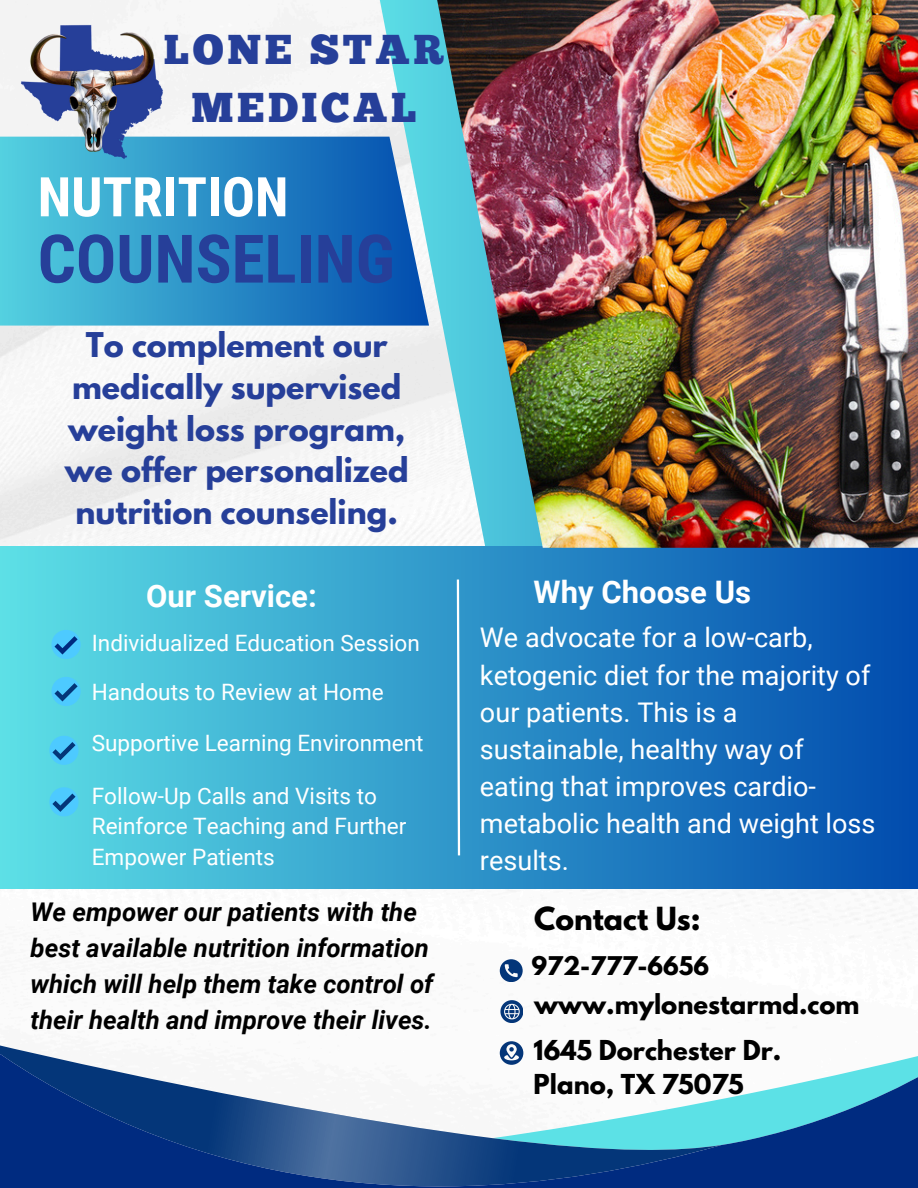
<style>
.page{position:relative;width:918px;height:1188px;background:#fff}
.page>*{position:absolute;margin:0;border:0;box-sizing:border-box;transform-origin:0 0}
.t1{font:700 66.9px "Roboto Condensed";color:#263f99}
.t2{font:700 54.75px "Roboto Condensed";color:#fff}
.t3{font:41.7px/57.3px "Chunk Five";letter-spacing:.085em;color:#263f99;text-align:center}
.t4{font:700 31.05px "Roboto";color:#fff}
.t5{font:700 30.3px/41.7px "League Spartan";color:#263f99;text-align:center}
.t6{font:700 28.2px "League Spartan";color:#000}
.t7{font:27px/37.2px "Roboto";color:#fff}
.t8{font:italic 700 25.8px/36px "Roboto";color:#000}
.t9{font:700 24.3px "League Spartan";color:#000}
.t10{font:700 22.8px "League Spartan";color:#000}
.t11{font:22.5px/30.8px "Roboto";color:#fff}
</style>
<div class="page">
<img style="left:0;top:0;width:918px;height:986px">
<svg style="left:500px;top:959px;width:22px;height:23px"></svg>
<svg style="left:500px;top:1000px;width:23px;height:23px"></svg>
<svg style="left:369px;top:0;width:60px;height:547px;fill:#f3f3f3"></svg>
<div style="left:0;top:547px;width:918px;height:341px;background:linear-gradient(to right,#5de0e6,#014bad)"></div>
<svg style="left:52px;top:630px;width:29px;height:29px"></svg>
<svg style="left:52px;top:677px;width:29px;height:29px"></svg>
<svg style="left:49px;top:736px;width:30px;height:29px"></svg>
<svg style="left:49px;top:787px;width:30px;height:29px"></svg>
<svg style="left:456px;top:577px;width:5px;height:281px"></svg>
<img style="left:429px;top:0;width:489px;height:548px">
<svg style="left:722px;top:1056px;width:196px;height:132px;fill:#002b80"></svg>
<svg style="left:0;top:1045px;width:722px;height:143px"></svg>
<svg style="left:500px;top:1041px;width:23px;height:24px"></svg>
<svg style="left:0;top:137px;width:429px;height:189px;background:#3293c9"></svg>
<img style="left:18px;top:18px;width:147px;height:147px">
<h4 class="t3" style="left:164px;top:25px;width:282px">LONE STAR<br>MEDICAL</h4>
<h3 class="t2" style="left:38px;top:166px;width:252px">NUTRITION</h3>
<h2 class="t1" style="left:38px;top:221px;width:359px">COUNSELING</h2>
<h1 class="t5" style="left:65px;top:328px;width:345px">To complement our medically supervised weight loss program, we offer personalized nutrition counseling.</h1>
<h4 class="t4" style="left:146px;top:579px;width:172px">Our Service:</h4>
<p class="t4" style="left:534px;top:574px;width:219px">Why Choose Us</p>
<p class="t11" style="left:92px;top:628px;width:330px">Individualized Education Session</p>
<p class="t7" style="left:480px;top:620px;width:397px">We advocate for a low-carb, ketogenic diet for the majority of our patients. This is a sustainable, healthy way of eating that improves cardio&shy;metabolic health and weight loss results.</p>
<p class="t11" style="left:92px;top:677px;width:294px">Handouts to Review at Home</p>
<h4 class="t11" style="left:92px;top:728px;width:333px">Supportive Learning Environment</h4>
<p class="t11" style="left:92px;top:780px;width:316px">Follow-Up Calls and Visits to<br>Reinforce Teaching and Further<br>Empower Patients</p>
<h6 class="t8" style="left:31px;top:894px;width:404px">We empower our patients with the best available nutrition information which will help them take control of their health and improve their lives.</h6>
<h5 class="t6" style="left:534px;top:904px;width:168px">Contact Us:</h5>
<h4 class="t10" style="left:532px;top:955px;width:179px">972-777-6656</h4>
<p class="t9" style="left:534px;top:992px;width:327px">www.mylonestarmd.com</p>
<p class="t9" style="left:534px;top:1038px;width:249px">1645 Dorchester Dr.</p>
<p class="t9" style="left:534px;top:1072px;width:212px">Plano, TX 75075</p>
</div>
